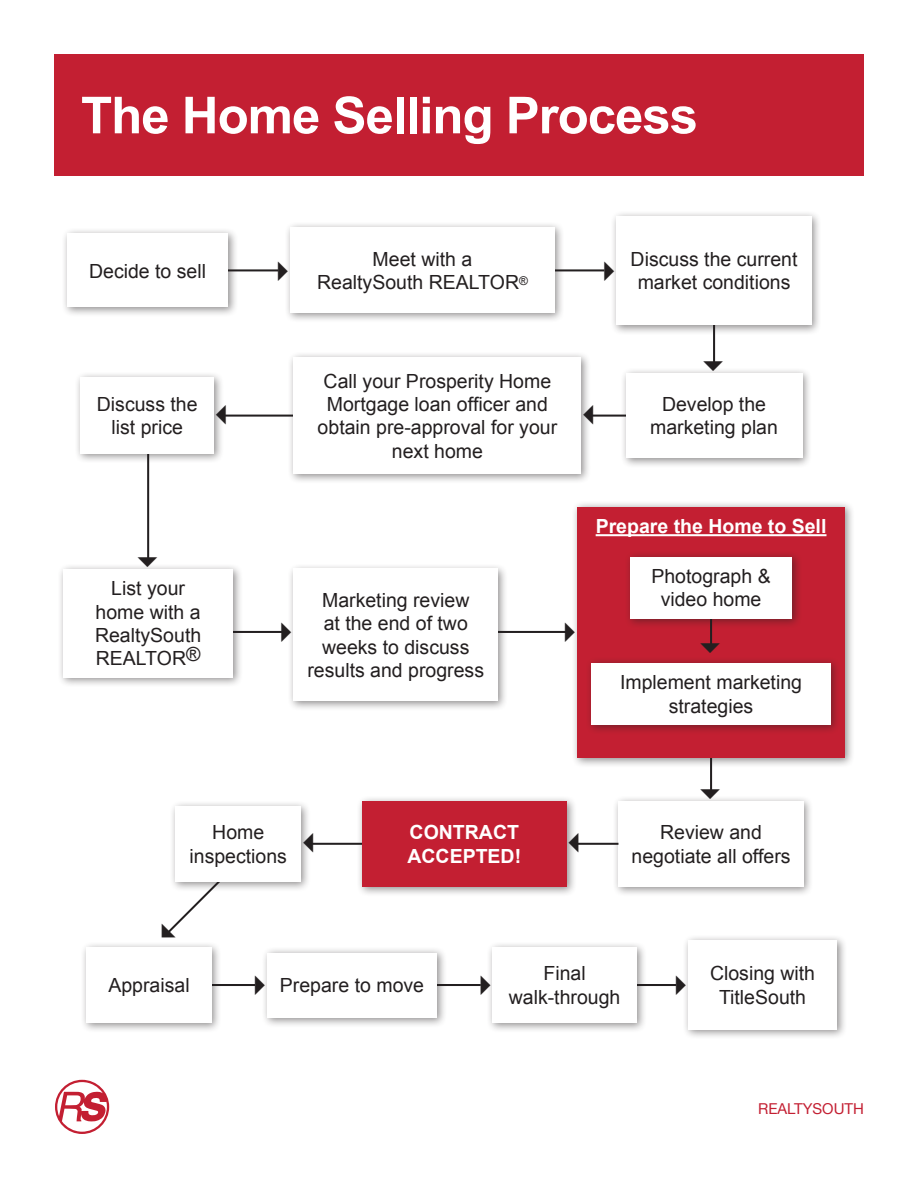
<style>
.page{position:relative;width:918px;height:1188px;background:#fff}
.page>*{position:absolute;margin:0;border:0;box-sizing:border-box;transform-origin:0 0}
.t1{font:700 51px "Arial";letter-spacing:-.02em;color:#fff}
.t2{font:19.5px/23.4px "Arial";color:#231f20;text-align:center}
.t3{font:700 19.5px/23.4px "Arial";color:#fff}
.t4{font:15px "Helvetica Neue";color:#c31f32}
</style>
<div class="page">
<hr style="left:710px;top:741px;width:2px;height:52px;background:#231f20">
<hr style="left:147px;top:454px;width:2px;height:106px;background:#231f20">
<hr style="left:221px;top:269px;width:57px;height:2px;background:#231f20">
<hr style="left:555px;top:269px;width:49px;height:2px;background:#231f20">
<hr style="left:210px;top:984px;width:45px;height:2px;background:#231f20">
<hr style="left:436px;top:984px;width:45px;height:2px;background:#231f20">
<hr style="left:631px;top:984px;width:45px;height:2px;background:#231f20">
<hr style="left:310px;top:843px;width:52px;height:2px;background:#231f20">
<div style="left:571px;top:501px;width:284px;height:267px;background:#231f20;opacity:.5"></div>
<div style="left:577px;top:507px;width:268px;height:251px;background:#c31f32"></div>
<hr style="left:596px;top:534px;width:230px;height:2px;background:#fff">
<hr style="left:218px;top:631px;width:64px;height:2px;background:#231f20">
<hr style="left:498px;top:631px;width:68px;height:2px;background:#231f20">
<hr style="left:588px;top:415px;width:54px;height:2px;background:#231f20">
<hr style="left:221px;top:415px;width:77px;height:2px;background:#231f20">
<hr style="left:710px;top:612px;width:2px;height:32px;background:#231f20">
<hr style="left:713px;top:313px;width:2px;height:52px;background:#231f20">
<div style="left:61px;top:227px;width:177px;height:91px;background:#231f20;opacity:.5"></div>
<div style="left:67px;top:233px;width:161px;height:74px;background:#fff"></div>
<div style="left:612px;top:795px;width:202px;height:102px;background:#231f20;opacity:.5"></div>
<div style="left:618px;top:801px;width:186px;height:85px;background:#fff"></div>
<div style="left:170px;top:800px;width:142px;height:92px;background:#231f20;opacity:.5"></div>
<div style="left:176px;top:806px;width:125px;height:75px;background:#fff"></div>
<div style="left:80px;top:941px;width:142px;height:92px;background:#231f20;opacity:.5"></div>
<div style="left:86px;top:947px;width:126px;height:76px;background:#fff"></div>
<div style="left:261px;top:946px;width:186px;height:82px;background:#231f20;opacity:.5"></div>
<div style="left:267px;top:953px;width:170px;height:64px;background:#fff"></div>
<div style="left:486px;top:941px;width:161px;height:92px;background:#231f20;opacity:.5"></div>
<div style="left:492px;top:947px;width:145px;height:76px;background:#fff"></div>
<div style="left:682px;top:934px;width:165px;height:106px;background:#231f20;opacity:.5"></div>
<div style="left:688px;top:940px;width:149px;height:90px;background:#fff"></div>
<div style="left:284px;top:222px;width:281px;height:102px;background:#231f20;opacity:.5"></div>
<div style="left:290px;top:228px;width:265px;height:85px;background:#fff"></div>
<div style="left:610px;top:210px;width:212px;height:125px;background:#231f20;opacity:.5"></div>
<div style="left:616px;top:216px;width:196px;height:109px;background:#fff"></div>
<div style="left:75px;top:371px;width:149px;height:93px;background:#231f20;opacity:.5"></div>
<div style="left:81px;top:377px;width:133px;height:77px;background:#fff"></div>
<div style="left:288px;top:563px;width:220px;height:148px;background:#231f20;opacity:.5"></div>
<div style="left:294px;top:569px;width:204px;height:132px;background:#fff"></div>
<div style="left:620px;top:367px;width:193px;height:102px;background:#231f20;opacity:.5"></div>
<div style="left:626px;top:373px;width:176px;height:85px;background:#fff"></div>
<div style="left:288px;top:351px;width:304px;height:133px;background:#231f20;opacity:.5"></div>
<div style="left:294px;top:357px;width:287px;height:117px;background:#fff"></div>
<div style="left:57px;top:563px;width:186px;height:125px;background:#231f20;opacity:.5"></div>
<div style="left:63px;top:569px;width:170px;height:109px;background:#fff"></div>
<div style="left:55px;top:54px;width:809px;height:122px;background:#c31f32"></div>
<svg style="left:55px;top:1080px;width:54px;height:54px"></svg>
<div style="left:624px;top:551px;width:179px;height:78px;background:#231f20;opacity:.5"></div>
<div style="left:630px;top:557px;width:162px;height:62px;background:#fff"></div>
<div style="left:585px;top:657px;width:256px;height:78px;background:#231f20;opacity:.5"></div>
<div style="left:591px;top:663px;width:240px;height:62px;background:#fff"></div>
<hr style="left:574px;top:843px;width:44px;height:2px;background:#231f20">
<div style="left:356px;top:795px;width:221px;height:102px;background:#231f20;opacity:.5"></div>
<div style="left:362px;top:801px;width:204px;height:85px;background:#c31f32"></div>
<svg style="left:155px;top:865px;width:80px;height:80px"></svg>
<svg style="left:701px;top:789px;width:20px;height:10px"></svg>
<svg style="left:138px;top:557px;width:20px;height:10px"></svg>
<svg style="left:278px;top:261px;width:10px;height:20px"></svg>
<svg style="left:604px;top:261px;width:10px;height:20px"></svg>
<svg style="left:255px;top:976px;width:10px;height:19px"></svg>
<svg style="left:486px;top:976px;width:5px;height:19px"></svg>
<svg style="left:676px;top:976px;width:10px;height:19px"></svg>
<svg style="left:303px;top:833px;width:10px;height:20px"></svg>
<svg style="left:281px;top:623px;width:10px;height:19px"></svg>
<svg style="left:565px;top:623px;width:10px;height:19px"></svg>
<svg style="left:216px;top:405px;width:10px;height:20px"></svg>
<svg style="left:583px;top:405px;width:10px;height:20px"></svg>
<svg style="left:704px;top:361px;width:20px;height:10px"></svg>
<svg style="left:569px;top:833px;width:10px;height:20px"></svg>
<h1 class="t1" style="left:81px;top:82px;width:619px">The Home Selling Process</h1>
<p class="t2" style="left:89px;top:259px;width:119px">Decide to sell</p>
<p class="t2" style="left:97px;top:393px;width:102px">Discuss the list price</p>
<p class="t2" style="left:95px;top:577px;width:108px">List your home with a<br>RealtySouth<br>REALTOR®</p>
<p class="t2" style="left:317px;top:247px;width:212px">Meet with a<br>RealtySouth REALTOR<sup>®</sup></p>
<p class="t2" style="left:631px;top:247px;width:168px">Discuss the current market conditions</p>
<p class="t2" style="left:318px;top:369px;width:241px">Call your Prosperity Home<br>Mortgage loan officer and obtain pre-approval for your next home</p>
<p class="t2" style="left:307px;top:589px;width:178px">Marketing review<br>at the end of two weeks to discuss results and progress</p>
<p class="t2" style="left:650px;top:393px;width:129px">Develop the marketing plan</p>
<p class="t3" style="left:596px;top:515px;width:232px">Prepare the Home to Sell</p>
<p class="t2" style="left:651px;top:565px;width:121px">Photograph &amp; video home</p>
<p class="t2" style="left:620px;top:671px;width:184px">Implement marketing strategies</p>
<p class="t2" style="left:190px;top:821px;width:99px">Home inspections</p>
<p class="t3" style="left:407px;top:821px;width:115px">CONTRACT<br>ACCEPTED!</p>
<p class="t2" style="left:632px;top:821px;width:160px">Review and negotiate all offers</p>
<p class="t2" style="left:108px;top:974px;width:83px">Appraisal</p>
<p class="t2" style="left:280px;top:974px;width:146px">Prepare to move</p>
<p class="t2" style="left:509px;top:962px;width:113px">Final walk-through</p>
<p class="t2" style="left:710px;top:962px;width:107px">Closing with<br>TitleSouth</p>
<p class="t4" style="left:758px;top:1098px;width:107px">REALTYSOUTH</p>
</div>
